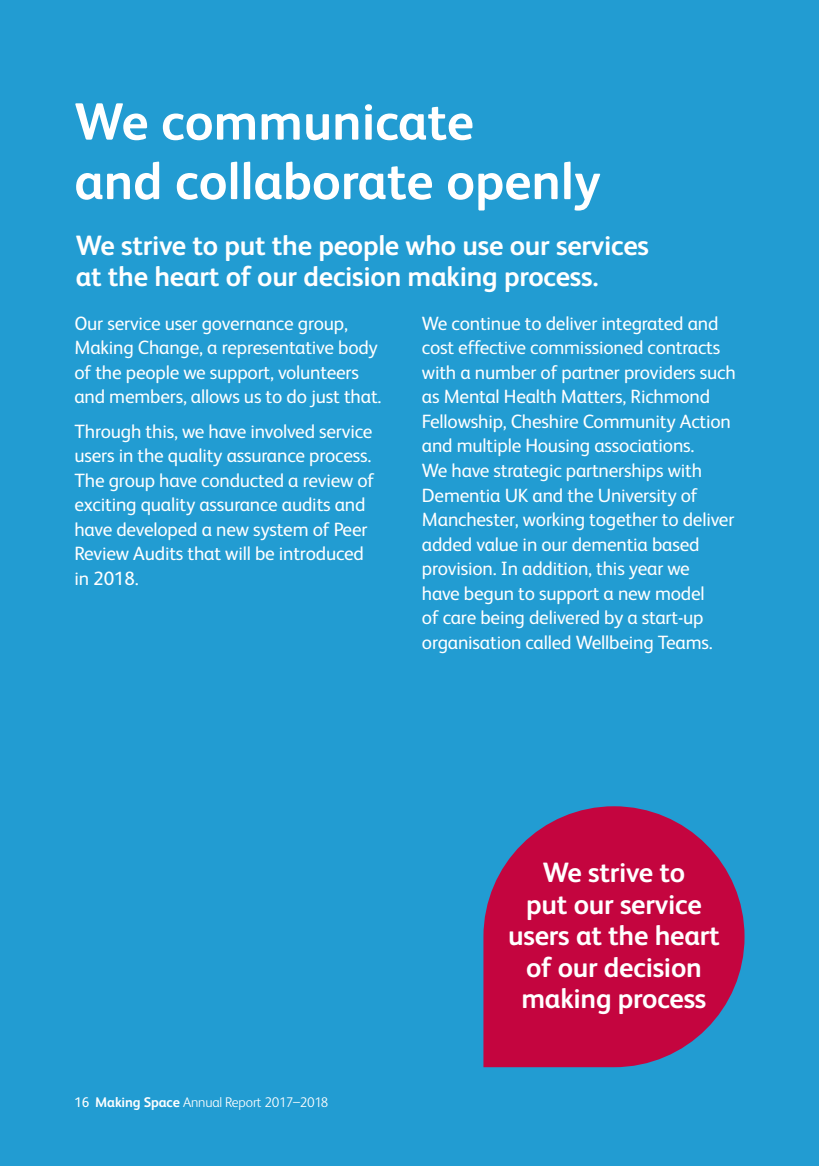
<style>
.page{position:relative;width:819px;height:1166px;background:#229cd2}
.page>*{position:absolute;margin:0;border:0;box-sizing:border-box;transform-origin:0 0}
.t1{font:700 52.5px/59.5px "FS Albert";color:#fff}
.t2{font:700 28px/31.5px "FS Albert";letter-spacing:-.01em;color:#fff}
.t3{font:19.25px/24.5px "FS Albert";letter-spacing:-.01em;color:#fff}
.t4{font:300 14px "FS Albert";letter-spacing:-.01em;color:#fff}
.s1{font-weight:400}
.s2{font-weight:700}
</style>
<div class="page">
<svg style="left:483px;top:806px;width:261px;height:261px;fill:#c4053f"></svg>
<h1 class="t1" style="left:74px;top:90px;width:528px">We communicate<br>and collaborate openly</h1>
<h2 class="t2" style="left:76px;top:228px;width:575px">We strive to put the people who use our services at the heart of our decision making process.</h2>
<p class="t3" style="left:74px;top:310px;width:308px">Our service user governance group, Making Change, a representative body of the people we support, volunteers and members, allows us to do just that.</p>
<p class="t3" style="left:74px;top:418px;width:301px">Through this, we have involved service users in the quality assurance process.<br>The group have conducted a review of exciting quality assurance audits and have developed a new system of Peer Review Audits that will be introduced in 2018.</p>
<p class="t3" style="left:422px;top:310px;width:315px">We continue to deliver integrated and cost effective commissioned contracts with a number of partner providers such as Mental Health Matters, Richmond Fellowship, Cheshire Community Action and multiple Housing associations.<br>We have strategic partnerships with Dementia UK and the University of Manchester, working together to deliver added value in our dementia based provision. In addition, this year we<br>have begun to support a new model<br>of care being delivered by a start-up organisation called Wellbeing Teams.</p>
<p class="t4" style="left:74px;top:1093px;width:255px"><span class="s1">16</span> <span class="s2">Making Space</span> Annual Report 2017–2018</p>
<h2 class="t2" style="left:508px;top:856px;width:213px;text-align:center">We strive to<br>put our service users at the heart of our decision making process</h2>
</div>
